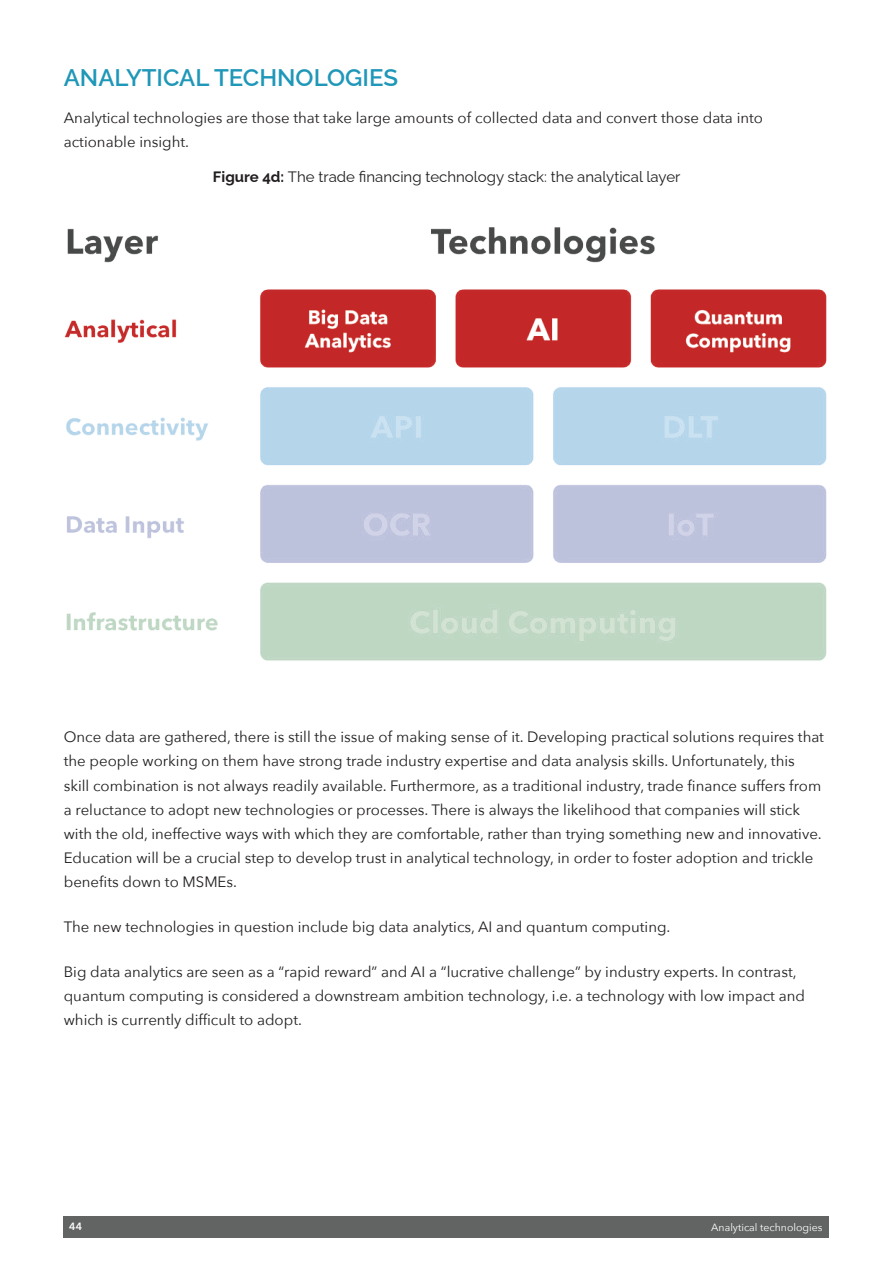
<style>
.page{position:relative;width:893px;height:1263px;background:#fff}
.page>*{position:absolute;margin:0;border:0;box-sizing:border-box;transform-origin:0 0}
.t1{font:600 24px "Raleway";color:#1f97b8}
.t2{font:15px/24px "Avenir Next";color:#211d1f}
.t3{font:15px "Raleway";color:#211d1f}
.t4{font:10.5px "Avenir Next";color:#fff}
.t5{font:600 10.5px "Avenir Next";color:#fff}
.s1{font-weight:700}
</style>
<div class="page">
<div style="left:64px;top:1216px;width:765px;height:21px;background:#626363"></div>
<img style="left:65px;top:227px;width:762px;height:434px">
<h1 class="t1" style="left:64px;top:59px;width:336px">ANALYTICAL TECHNOLOGIES</h1>
<p class="t2" style="left:64px;top:105px;width:701px">Analytical technologies are those that take large amounts of collected data and convert those data into actionable insight.</p>
<p class="t3" style="left:213px;top:165px;width:469px"><span class="s1">Figure 4d:</span> The trade financing technology stack: the analytical layer</p>
<p class="t2" style="left:64px;top:725px;width:762px">Once data are gathered, there is still the issue of making sense of it. Developing practical solutions requires that the people working on them have strong trade industry expertise and data analysis skills. Unfortunately, this skill combination is not always readily available. Furthermore, as a traditional industry, trade finance suffers from a reluctance to adopt new technologies or processes. There is always the likelihood that companies will stick with the old, ineffective ways with which they are comfortable, rather than trying something new and innovative.<br>Education will be a crucial step to develop trust in analytical technology, in order to foster adoption and trickle benefits down to MSMEs.</p>
<p class="t2" style="left:64px;top:914px;width:608px">The new technologies in question include big data analytics, AI and quantum computing.</p>
<p class="t2" style="left:64px;top:960px;width:743px">Big data analytics are seen as a “rapid reward” and AI a “lucrative challenge” by industry experts. In contrast, quantum computing is considered a downstream ambition technology, i.e. a technology with low impact and which is currently difficult to adopt.</p>
<p class="t5" style="left:69px;top:1220px;width:14px">44</p>
<p class="t4" style="left:711px;top:1221px;width:113px">Analytical technologies</p>
</div>
